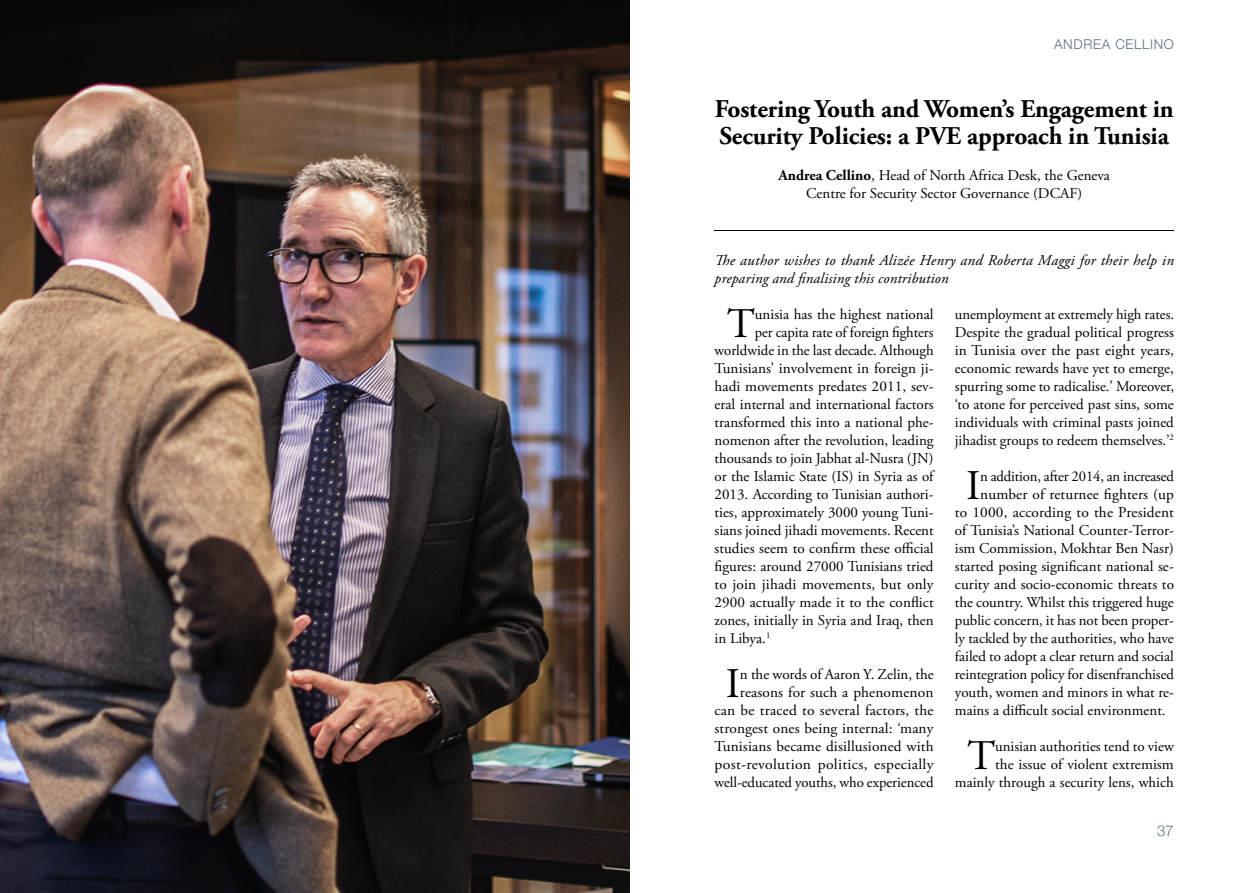
<style>
.page{position:relative;width:1259px;height:893px;background:#fff}
.page>*{position:absolute;margin:0;border:0;box-sizing:border-box;transform-origin:0 0}
.EssayBody{font:42.15px "Adobe Garamond Pro";color:#000}
.t1{font:700 25.5px/27px "Adobe Garamond Pro";letter-spacing:-.005em;color:#000}
.EssayBody-2{font:15px/18px "Adobe Garamond Pro";color:#000;text-align:right}
.EssayBody-3{font:italic 15px/18px "Adobe Garamond Pro";letter-spacing:.015em;color:#000}
.t2{font:300 15px "Helvetica Neue";color:#5e7381}
.t3{font:300 13.5px "Helvetica Neue";letter-spacing:.05em;color:#5e7381}
.s1{font-weight:700}
</style>
<div class="page">
<img style="left:0;top:0;width:629px;height:893px">
<hr style="left:714px;top:230px;width:460px;height:1px;background:#000">
<p class="t3" style="left:1054px;top:33px;width:121px">ANDREA CELLINO</p>
<p class="t1" style="left:714px;top:96px;width:460px">Fostering Youth and Women’s Engagement in<br>Security Policies: a PVE approach in Tunisia</p>
<p class="EssayBody-2" style="left:778px;top:167px;width:333px"><span class="s1">Andrea Cellino</span>, Head of North Africa Desk, the Geneva</p>
<p class="EssayBody-2" style="left:806px;top:185px;width:278px">Centre for Security Sector Governance (DCAF)</p>
<p class="EssayBody-3" style="left:714px;top:252px;width:461px">The author wishes to thank Alizée Henry and Roberta Maggi for their help in preparing and finalising this contribution</p>
<p class="EssayBody" style="left:727px;top:298px;width:29px">T</p>
<p class="EssayBody-2" style="left:755px;top:306px;width:180px">unisia has the highest national</p>
<p class="EssayBody-2" style="left:755px;top:324px;width:180px">per capita rate of foreign fighters</p>
<p class="EssayBody-2" style="left:714px;top:342px;width:221px">worldwide in the last decade. Although</p>
<p class="EssayBody-2" style="left:714px;top:360px;width:220px">Tunisians’ involvement in foreign ji-</p>
<p class="EssayBody-2" style="left:714px;top:378px;width:220px">hadi movements predates 2011, sev-</p>
<p class="EssayBody-2" style="left:714px;top:396px;width:221px">eral internal and international factors</p>
<p class="EssayBody-2" style="left:714px;top:414px;width:220px">transformed this into a national phe-</p>
<p class="EssayBody-2" style="left:714px;top:432px;width:220px">nomenon after the revolution, leading</p>
<p class="EssayBody-2" style="left:714px;top:450px;width:220px">thousands to join Jabhat al-Nusra (JN)</p>
<p class="EssayBody-2" style="left:714px;top:468px;width:221px">or the Islamic State (IS) in Syria as of</p>
<p class="EssayBody-2" style="left:714px;top:486px;width:220px">2013. According to Tunisian authori-</p>
<p class="EssayBody-2" style="left:714px;top:504px;width:220px">ties, approximately 3000 young Tuni-</p>
<p class="EssayBody-2" style="left:714px;top:522px;width:221px">sians joined jihadi movements. Recent</p>
<p class="EssayBody-2" style="left:714px;top:540px;width:221px">studies seem to confirm these official</p>
<p class="EssayBody-2" style="left:714px;top:558px;width:220px">figures: around 27000 Tunisians tried</p>
<p class="EssayBody-2" style="left:714px;top:576px;width:220px">to join jihadi movements, but only</p>
<p class="EssayBody-2" style="left:714px;top:594px;width:221px">2900 actually made it to the conflict</p>
<p class="EssayBody-2" style="left:714px;top:612px;width:220px">zones, initially in Syria and Iraq, then</p>
<p class="EssayBody-2" style="left:714px;top:630px;width:57px">in Libya.<sup>1</sup></p>
<p class="EssayBody" style="left:725px;top:658px;width:16px">I</p>
<p class="EssayBody-2" style="left:714px;top:666px;width:221px">n the words of Aaron Y. Zelin, the reasons for such a phenomenon<br>can be traced to several factors, the strongest ones being internal: ‘many Tunisians became disillusioned with post-revolution politics, especially well-educated youths, who experienced</p>
<p class="EssayBody-2" style="left:955px;top:306px;width:221px;text-align:justify">unemployment at extremely high rates.<br>Despite the gradual political progress in Tunisia over the past eight years, economic rewards have yet to emerge, spurring some to radicalise.’ Moreover, ‘to atone for perceived past sins, some individuals with criminal pasts joined jihadist groups to redeem themselves.’<sup>2</sup></p>
<p class="EssayBody" style="left:966px;top:460px;width:16px">I</p>
<p class="EssayBody-2" style="left:980px;top:468px;width:195px">n addition, after 2014, an increased</p>
<p class="EssayBody-2" style="left:980px;top:486px;width:195px">number of returnee fighters (up</p>
<p class="EssayBody-2" style="left:955px;top:504px;width:221px">to 1000, according to the President</p>
<p class="EssayBody-2" style="left:955px;top:522px;width:220px">of Tunisia’s National Counter-Terror-</p>
<p class="EssayBody-2" style="left:955px;top:540px;width:220px">ism Commission, Mokhtar Ben Nasr)</p>
<p class="EssayBody-2" style="left:955px;top:558px;width:220px">started posing significant national se-</p>
<p class="EssayBody-2" style="left:955px;top:576px;width:221px">curity and socio-economic threats to</p>
<p class="EssayBody-2" style="left:955px;top:594px;width:220px">the country. Whilst this triggered huge</p>
<p class="EssayBody-2" style="left:955px;top:612px;width:220px">public concern, it has not been proper-</p>
<p class="EssayBody-2" style="left:955px;top:630px;width:220px">ly tackled by the authorities, who have</p>
<p class="EssayBody-2" style="left:955px;top:648px;width:220px">failed to adopt a clear return and social</p>
<p class="EssayBody-2" style="left:955px;top:666px;width:221px">reintegration policy for disenfranchised</p>
<p class="EssayBody-2" style="left:955px;top:684px;width:220px">youth, women and minors in what re-</p>
<p class="EssayBody-2" style="left:955px;top:702px;width:212px">mains a difficult social environment.</p>
<p class="EssayBody" style="left:967px;top:730px;width:29px">T</p>
<p class="EssayBody-2" style="left:955px;top:738px;width:220px">unisian authorities tend to view<br>the issue of violent extremism mainly through a security lens, which</p>
<p class="t2" style="left:1157px;top:819px;width:18px">37</p>
</div>
